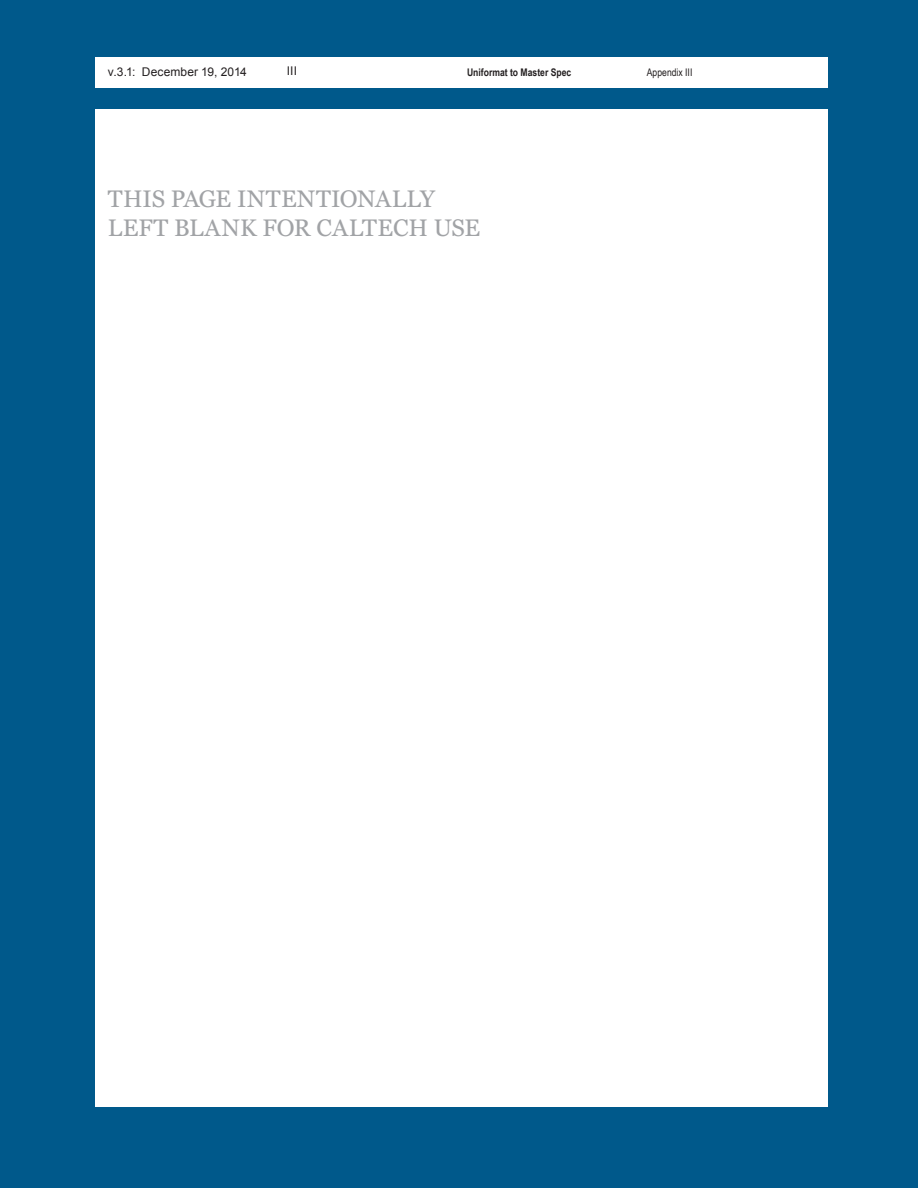
<style>
.page{position:relative;width:918px;height:1188px;background:#00598b}
.page>*{position:absolute;margin:0;border:0;box-sizing:border-box;transform-origin:0 0}
.t1{font:24px/28.5px "Georgia";color:#a1a3a6}
.t2{font:12px "Arial";letter-spacing:.005em;color:#231f20}
.t3{font:700 10.5px "Arial Narrow";color:#231f20}
.t4{font:10.5px "Arial Narrow";color:#231f20}
</style>
<div class="page">
<div style="left:95px;top:57px;width:733px;height:30px;background:#fff"></div>
<div style="left:95px;top:109px;width:733px;height:997px;background:#fff"></div>
<p class="t2" style="left:108px;top:68px;width:140px">v.3.1: December 19, 2014</p>
<p class="t2" style="left:287px;top:67px;width:12px">III</p>
<p class="t3" style="left:467px;top:68px;width:106px">Uniformat to Master Spec</p>
<p class="t4" style="left:647px;top:68px;width:47px">Appendix III</p>
<p class="t1" style="left:108px;top:185px;width:374px">THIS PAGE INTENTIONALLY<br>LEFT BLANK FOR CALTECH USE</p>
</div>
